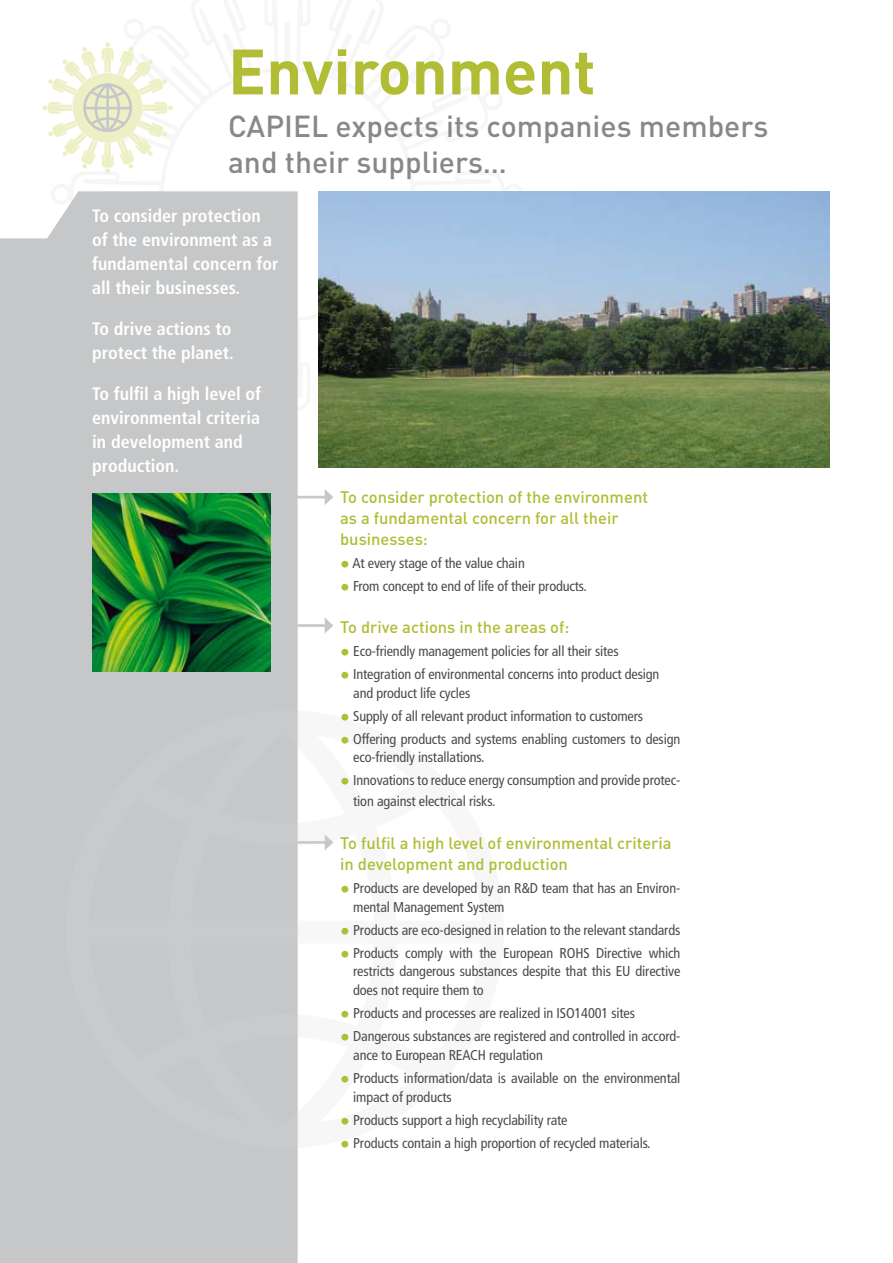
<style>
.page{position:relative;width:893px;height:1263px;background:#fff}
.page>*{position:absolute;margin:0;border:0;box-sizing:border-box;transform-origin:0 0}
.t1{font:700 63px "DIN";color:#b0bd35}
.t2{font:500 30px/36px "DIN";color:#87888a}
.t3{font:700 condensed 18px/24px "Frutiger";color:#fff}
.t4{font:500 16.5px/21px "DIN";color:#b0bd35}
.t5{font:condensed 14.25px/18.8px "Frutiger";letter-spacing:-.01em;color:#4b4b4d}
.s1{font-size:19.5px;color:#b0bd35}
</style>
<div class="page">
<hr style="left:292px;top:496px;width:35px;height:2px;background:#c6c7c8">
<svg style="left:325px;top:489px;width:8px;height:16px"></svg>
<hr style="left:292px;top:624px;width:35px;height:3px;background:#c6c7c8">
<svg style="left:325px;top:618px;width:8px;height:15px"></svg>
<div style="left:503px;top:184px;width:21px;height:21px;border:4px solid #f6f6f6;border-radius:50%"></div>
<div style="left:0;top:191px;width:298px;height:1072px;background:#c6c7c8"></div>
<svg style="left:64px;top:709px;width:269px;height:441px;background:#cdcecf"></svg>
<svg style="left:43px;top:42px;width:212px;height:177px"></svg>
<hr style="left:106px;top:84px;width:3px;height:47px;background:#c6c7c8">
<img style="left:319px;top:191px;width:510px;height:277px">
<img style="left:92px;top:493px;width:179px;height:179px">
<h1 class="t1" style="left:228px;top:30px;width:369px">Environment</h1>
<h2 class="t2" style="left:228px;top:107px;width:542px">CAPIEL expects its companies members and their suppliers…</h2>
<p class="t3" style="left:92px;top:204px;width:188px">To consider protection of the environment as a fundamental concern for all their businesses.</p>
<p class="t3" style="left:92px;top:317px;width:143px">To drive actions to protect the planet.</p>
<p class="t3" style="left:92px;top:382px;width:170px">To fulfil a high level of environmental criteria in development and production.</p>
<p class="t4" style="left:340px;top:486px;width:309px">To consider protection of the environment as a fundamental concern for all their businesses:</p>
<p class="t5" style="left:340px;top:553px;width:186px"><span class="s1">•</span> At every stage of the value chain</p>
<p class="t5" style="left:340px;top:576px;width:248px"><span class="s1">•</span> From concept to end of life of their products.</p>
<p class="t4" style="left:340px;top:616px;width:231px">To drive actions in the areas of:</p>
<p class="t5" style="left:340px;top:642px;width:280px"><span class="s1">•</span> Eco-friendly management policies for all their sites</p>
<p class="t5" style="left:353px;top:665px;width:308px;text-indent:-13px"><span class="s1">•</span> Integration of environmental concerns into product design and product life cycles</p>
<p class="t5" style="left:340px;top:706px;width:304px"><span class="s1">•</span> Supply of all relevant product information to customers</p>
<p class="t5" style="left:353px;top:729px;width:329px;text-indent:-13px"><span class="s1">•</span> Offering products and systems enabling customers to design eco-friendly installations.</p>
<p class="t5" style="left:353px;top:770px;width:329px;line-height:21px;text-indent:-13px"><span class="s1">•</span> Innovations to reduce energy consumption and provide protec&shy;tion against electrical risks.</p>
<p class="t4" style="left:340px;top:832px;width:333px">To fulfil a high level of environmental criteria in development and production</p>
<p class="t5" style="left:353px;top:878px;width:329px;text-indent:-13px"><span class="s1">•</span> Products are developed by an R&amp;D team that has an Environ&shy;mental Management System</p>
<p class="t5" style="left:340px;top:920px;width:342px"><span class="s1">•</span> Products are eco-designed in relation to the relevant standards</p>
<p class="t5" style="left:353px;top:943px;width:329px;text-align:justify;text-indent:-13px"><span class="s1">•</span> Products comply with the European ROHS Directive which restricts dangerous substances despite that this EU directive does not require them to</p>
<p class="t5" style="left:340px;top:1004px;width:296px"><span class="s1">•</span> Products and processes are realized in ISO14001 sites</p>
<p class="t5" style="left:353px;top:1027px;width:329px;text-indent:-13px"><span class="s1">•</span> Dangerous substances are registered and controlled in accord&shy;ance to European REACH regulation</p>
<p class="t5" style="left:353px;top:1068px;width:329px;text-indent:-13px"><span class="s1">•</span> Products information/data is available on the environmental impact of products</p>
<p class="t5" style="left:340px;top:1110px;width:229px"><span class="s1">•</span> Products support a high recyclability rate</p>
<p class="t5" style="left:340px;top:1133px;width:312px"><span class="s1">•</span> Products contain a high proportion of recycled materials.</p>
</div>
